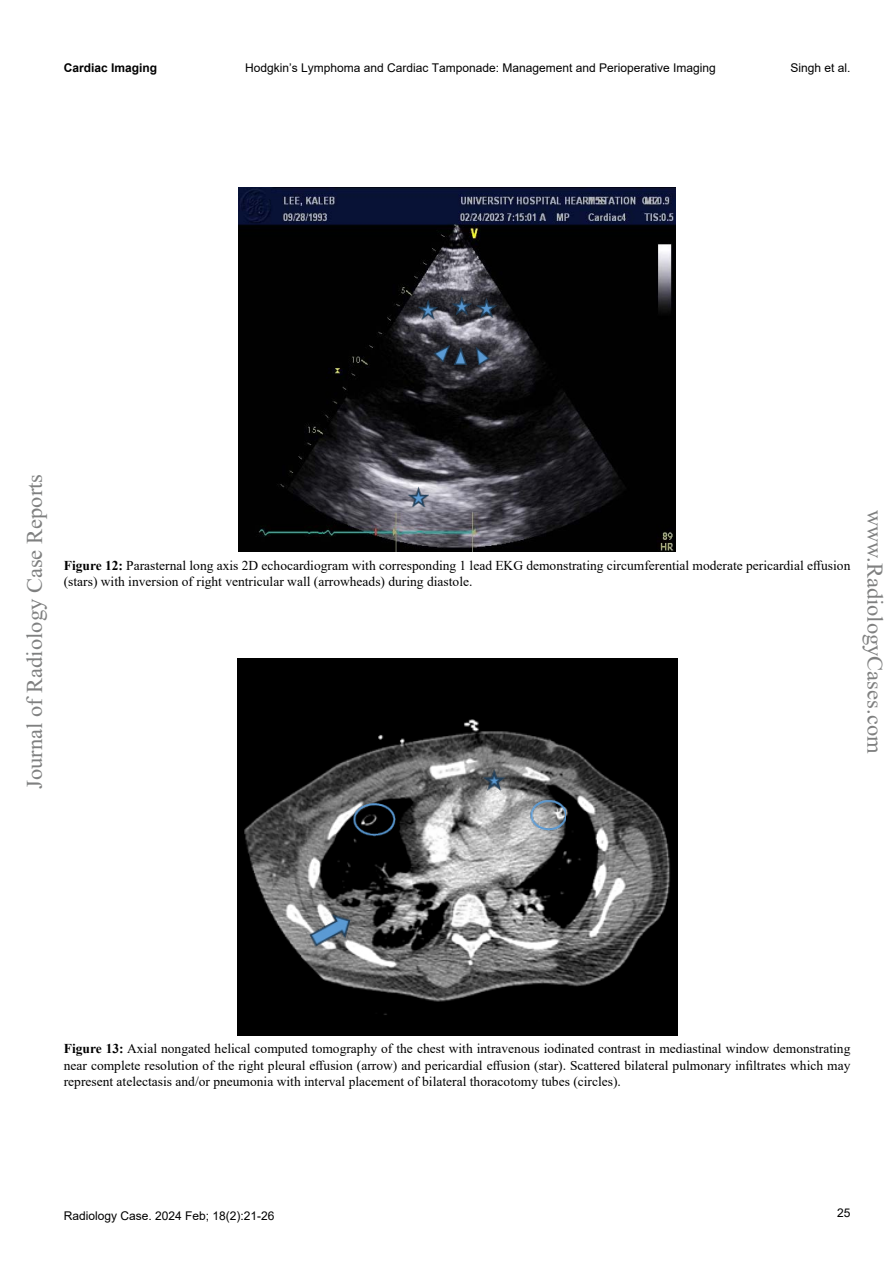
<style>
.page{position:relative;width:893px;height:1263px;background:#fff}
.page>*{position:absolute;margin:0;border:0;box-sizing:border-box;transform-origin:0 0}
.t1{font:22.5px "Times New Roman";color:#7f8080}
.t2{font:13.5px/16.2px "Times New Roman";color:#000}
.t3{font:12px "Arial";color:#000}
.t4{font:700 12px "Arial";color:#000}
.s1{font-weight:700}
</style>
<div class="page">
<img style="left:239px;top:188px;width:437px;height:364px">
<img style="left:407px;top:486px;width:22px;height:21px">
<img style="left:417px;top:296px;width:80px;height:23px">
<img style="left:433px;top:344px;width:56px;height:21px">
<img style="left:237px;top:658px;width:440px;height:377px">
<img style="left:310px;top:769px;width:256px;height:177px">
<p class="t4" style="left:64px;top:60px;width:95px">Cardiac Imaging</p>
<p class="t3" style="left:245px;top:60px;width:472px">Hodgkin’s Lymphoma and Cardiac Tamponade: Management and Perioperative Imaging</p>
<p class="t3" style="left:790px;top:60px;width:62px">Singh et al.</p>
<h1 class="t1" style="left:19px;top:789px;width:316px;rotate:-90deg">Journal of Radiology Case Reports</h1>
<p class="t2" style="left:64px;top:557px;width:788px"><span class="s1">Figure 12:</span> Parasternal long axis 2D echocardiogram with corresponding 1 lead EKG demonstrating circumferential moderate pericardial effusion (stars) with inversion of right ventricular wall (arrowheads) during diastole.</p>
<h1 class="t1" style="left:891px;top:510px;width:245px;rotate:90deg">www.RadiologyCases.com</h1>
<p class="t2" style="left:64px;top:1040px;width:788px;text-align:justify"><span class="s1">Figure 13:</span> Axial nongated helical computed tomography of the chest with intravenous iodinated contrast in mediastinal window demonstrating near complete resolution of the right pleural effusion (arrow) and pericardial effusion (star). Scattered bilateral pulmonary infiltrates which may represent atelectasis and/or pneumonia with interval placement of bilateral thoracotomy tubes (circles).</p>
<p class="t3" style="left:64px;top:1208px;width:212px">Radiology Case. 2024 Feb; 18(2):21-26</p>
<p class="t3" style="left:837px;top:1204px;width:15px">25</p>
</div>
